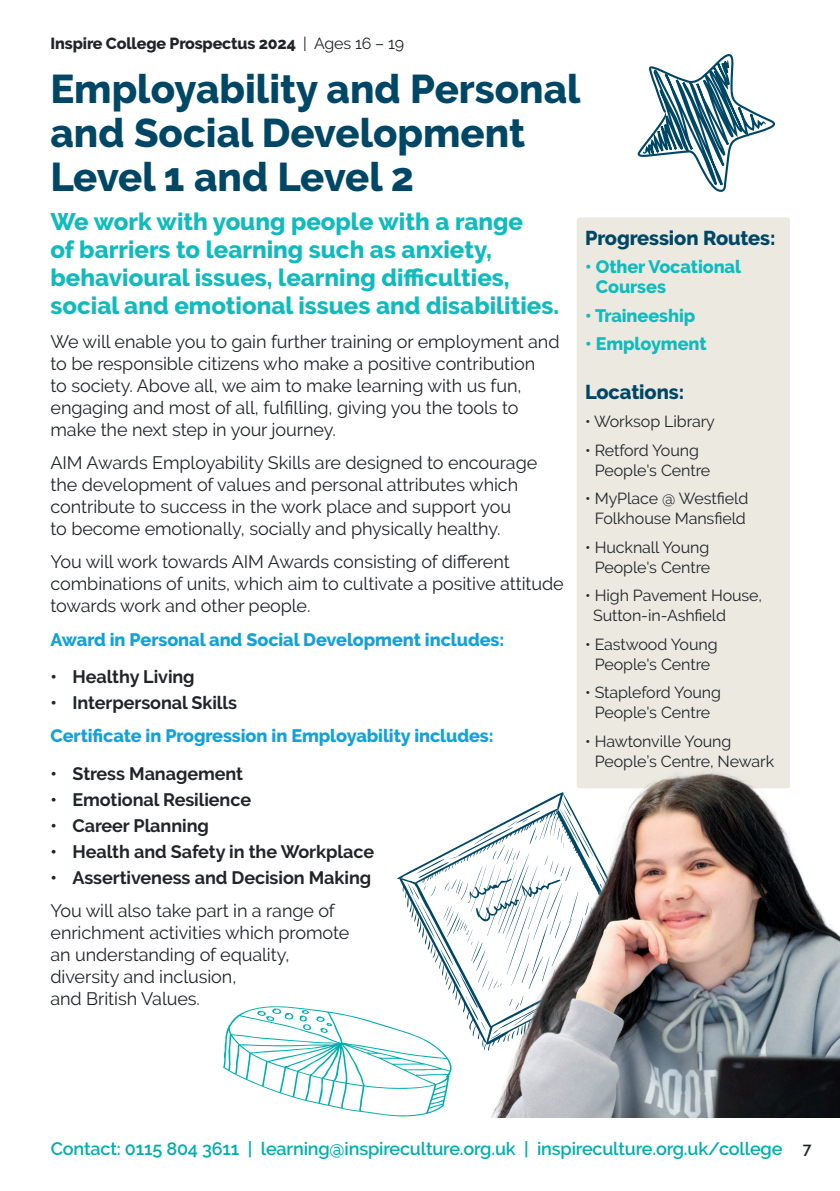
<style>
.page{position:relative;width:840px;height:1191px;background:#fff}
.page>*{position:absolute;margin:0;border:0;box-sizing:border-box;transform-origin:0 0}
.t1{font:800 40px/44px "Raleway";color:#004766}
.t2{font:800 24px/28px "Raleway";color:#0fbbbd}
.t3{font:800 20px "Raleway";letter-spacing:-.005em;color:#004766}
.t4{font:18px/22px "Raleway";letter-spacing:-.005em;color:#212528}
.t5{font:700 18px "Raleway";letter-spacing:-.005em;color:#212528}
.t6{font:800 18px "Raleway";letter-spacing:-.005em;color:#13a1d9}
.t7{font:600 18px "Raleway";letter-spacing:-.01em;color:#00afad}
.t8{font:800 18px/20px "Raleway";letter-spacing:-.005em;color:#0fbbbd}
.t9{font:16px/20px "Raleway";letter-spacing:-.005em;color:#212528;text-align:center}
.t10{font:800 16px "Raleway";letter-spacing:-.01em;color:#212528}
.t11{font:600 16px "Raleway";color:#212528}
.s1{font-weight:400}
</style>
<div class="page">
<div style="left:576px;top:217px;width:213px;height:571px;background:#ebe9e0;border-radius:3px"></div>
<img style="left:531px;top:746px;width:308px;height:371px">
<svg style="left:637px;top:54px;width:137px;height:138px"></svg>
<svg style="left:223px;top:808px;width:402px;height:309px"></svg>
<p class="t10" style="left:51px;top:34px;width:355px">Inspire College Prospectus 2024 <span class="s1">| Ages 16 – 19</span></p>
<p class="t1" style="left:50px;top:67px;width:531px">Employability and Personal and Social Development<br>Level 1 and Level 2</p>
<p class="t2" style="left:50px;top:208px;width:510px">We work with young people with a range<br>of barriers to learning such as anxiety, behavioural issues, learning difficulties, social and emotional issues and disabilities.</p>
<p class="t4" style="left:50px;top:330px;width:510px">We will enable you to gain further training or employment and to be responsible citizens who make a positive contribution<br>to society. Above all, we aim to make learning with us fun, engaging and most of all, fulfilling, giving you the tools to make the next step in your journey.</p>
<p class="t4" style="left:50px;top:451px;width:488px">AIM Awards Employability Skills are designed to encourage the development of values and personal attributes which contribute to success in the work place and support you<br>to become emotionally, socially and physically healthy.</p>
<p class="t4" style="left:50px;top:551px;width:514px">You will work towards AIM Awards consisting of different combinations of units, which aim to cultivate a positive attitude towards work and other people.</p>
<p class="t6" style="left:50px;top:629px;width:455px">Award in Personal and Social Development includes:</p>
<p class="t5" style="left:50px;top:666px;width:146px">• Healthy Living</p>
<p class="t5" style="left:50px;top:692px;width:188px">• Interpersonal Skills</p>
<p class="t6" style="left:50px;top:726px;width:444px">Certificate in Progression in Employability includes:</p>
<p class="t5" style="left:50px;top:763px;width:194px">• Stress Management</p>
<p class="t5" style="left:50px;top:789px;width:202px">• Emotional Resilience</p>
<p class="t5" style="left:50px;top:815px;width:160px">• Career Planning</p>
<p class="t5" style="left:50px;top:841px;width:325px">• Health and Safety in the Workplace</p>
<p class="t5" style="left:50px;top:867px;width:322px">• Assertiveness and Decision Making</p>
<p class="t4" style="left:50px;top:899px;width:300px">You will also take part in a range of enrichment activities which promote an understanding of equality, diversity and inclusion,<br>and British Values.</p>
<p class="t3" style="left:585px;top:226px;width:192px">Progression Routes:</p>
<p class="t8" style="left:595px;top:257px;width:147px;text-indent:-11px">• Other Vocational<br>Courses</p>
<p class="t8" style="left:585px;top:305px;width:112px">• Traineeship</p>
<p class="t8" style="left:585px;top:334px;width:123px">• Employment</p>
<p class="t3" style="left:585px;top:380px;width:100px">Locations:</p>
<p class="t9" style="left:585px;top:411px;width:131px">• Worksop Library</p>
<p class="t9" style="left:594px;top:440px;width:117px;text-align:left;text-indent:-10px">• Retford Young<br>People's Centre</p>
<p class="t9" style="left:585px;top:489px;width:165px">• MyPlace @ Westfield<br>Folkhouse Mansfield</p>
<p class="t9" style="left:585px;top:537px;width:126px">• Hucknall Young<br>People's Centre</p>
<p class="t9" style="left:593px;top:586px;width:170px;text-align:left;text-indent:-8px">• High Pavement House,<br>Sutton-in-Ashfield</p>
<p class="t9" style="left:585px;top:634px;width:134px">• Eastwood Young<br>People's Centre</p>
<p class="t9" style="left:585px;top:683px;width:137px">• Stapleford Young<br>People's Centre</p>
<p class="t9" style="left:594px;top:731px;width:181px;text-align:left;text-indent:-10px">• Hawtonville Young<br>People’s Centre, Newark</p>
<p class="t7" style="left:51px;top:1137px;width:732px">Contact: 0115 804 3611 | learning@inspireculture.org.uk | inspireculture.org.uk/college</p>
<p class="t11" style="left:802px;top:1138px;width:10px">7</p>
</div>
